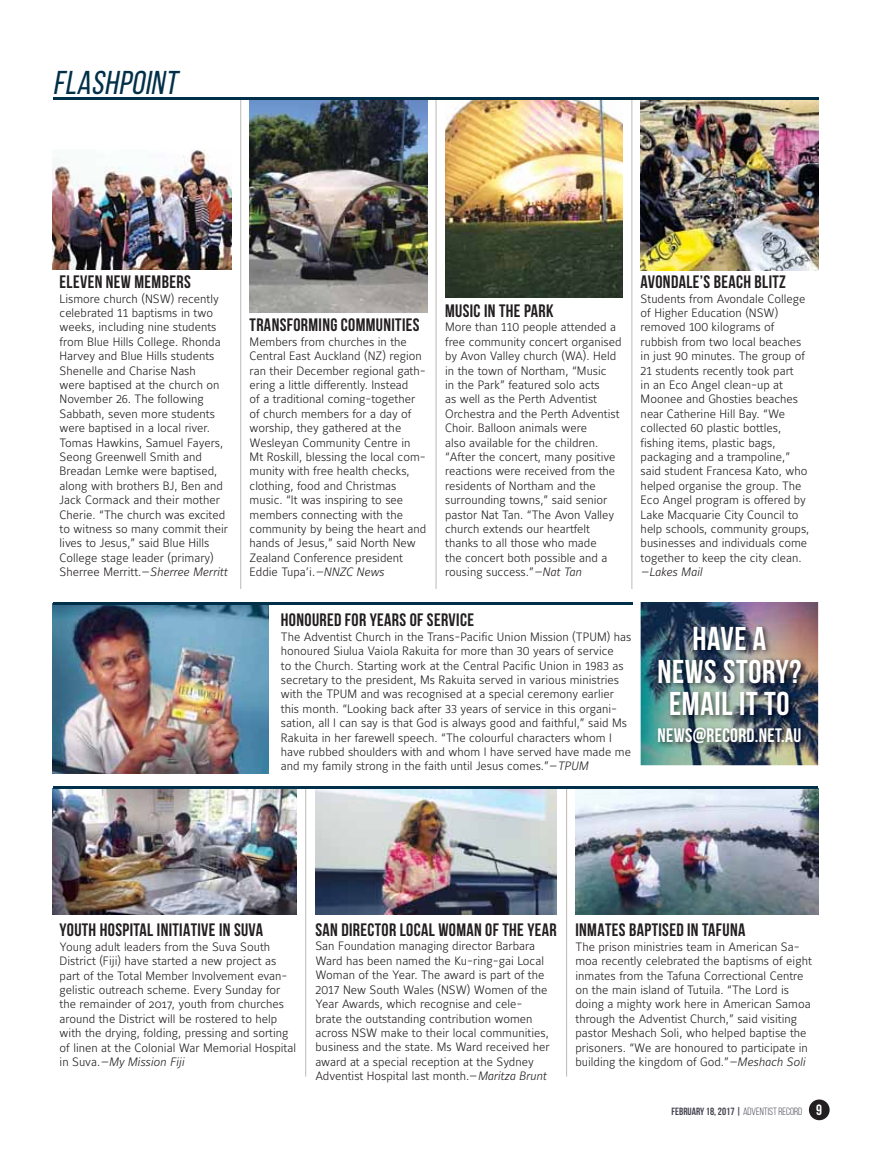
<style>
.page{position:relative;width:871px;height:1151px;background:#fff}
.page>*{position:absolute;margin:0;border:0;box-sizing:border-box;transform-origin:0 0}
.t1{font:700 33px/32.5px "Bebas Neue";letter-spacing:.02em;color:#fff;text-align:center}
.t2{font:italic 33px "Bebas Neue";color:#003049}
.t3{font:700 19.5px "Bebas Neue";letter-spacing:.02em;color:#fff}
.t4{font:700 18px "Bebas Neue";letter-spacing:.02em;color:#231f20}
.t5{font:12px/14.4px "Maurea Light Lf";color:#231f20}
.t6{font:300 12px/14.4px "Maurea";color:#231f20}
.t7{font:italic 300 12px "Maurea";color:#231f20}
.t8{font:700 10.5px "Bebas Neue";color:#444351}
.s1{font-family:"Maurea";font-weight:300;font-style:italic}
.s2{font-style:italic}
.s3{font-weight:400}
.s4{font-size:15px;color:#fff}
</style>
<div class="page">
<img style="left:53px;top:150px;width:178px;height:119px">
<img style="left:249px;top:99px;width:178px;height:213px">
<img style="left:445px;top:99px;width:177px;height:199px">
<img style="left:640px;top:99px;width:178px;height:171px">
<hr style="left:240px;top:97px;width:1px;height:492px;background:#bcbab7">
<hr style="left:436px;top:97px;width:1px;height:492px;background:#bcbab7">
<hr style="left:631px;top:97px;width:1px;height:492px;background:#bcbab7">
<img style="left:640px;top:602px;width:178px;height:163px">
<hr style="left:53px;top:97px;width:765px;height:2px;background:#003049">
<div style="left:808px;top:1099px;width:21px;height:21px;background:#231f20;border-radius:50%"></div>
<img style="left:315px;top:788px;width:242px;height:126px">
<img style="left:53px;top:788px;width:244px;height:126px">
<img style="left:575px;top:788px;width:243px;height:126px">
<img style="left:53px;top:604px;width:216px;height:170px">
<hr style="left:305px;top:788px;width:1px;height:288px;background:#bcbab7">
<hr style="left:566px;top:788px;width:1px;height:288px;background:#bcbab7">
<img style="left:655px;top:624px;width:152px;height:125px">
<hr style="left:53px;top:786px;width:764px;height:2px;background:#003049">
<hr style="left:53px;top:602px;width:579px;height:2px;background:#003049">
<h1 class="t2" style="left:53px;top:63px;width:129px">FLASHPOINT</h1>
<h3 class="t4" style="left:60px;top:271px;width:133px">ELEVEN NEW MEMBERS</h3>
<p class="t5" style="left:60px;top:292px;width:170px">Lismore church (NSW) recently celebrated 11 baptisms in two weeks, including nine students from Blue Hills College. Rhonda<br>Harvey and Blue Hills students<br>Shenelle and Charise Nash<br>were baptised at the church on<br>November 26. The following<br>Sabbath, seven more students were baptised in a local river.<br>Tomas Hawkins, Samuel Fayers,<br>Seong Greenwell Smith and<br>Breadan Lemke were baptised, along with brothers BJ, Ben and<br>Jack Cormack and their mother<br>Cherie. “The church was excited to witness so many commit their lives to Jesus,” said Blue Hills<br>College stage leader (primary)<br>Sherree Merritt.—<span class="s1">Sherree Merritt</span></p>
<h3 class="t4" style="left:445px;top:300px;width:110px">MUSIC IN THE PARK</h3>
<h3 class="t4" style="left:249px;top:315px;width:171px">TRANSFORMING COMMUNITIES</h3>
<p class="t6" style="left:249px;top:335px;width:178px">Members from churches in the<br>Central East Auckland (NZ) region ran their December regional gath&shy;ering a little differently. Instead<br>of a traditional coming-together of church members for a day of worship, they gathered at the<br>Wesleyan Community Centre in<br>Mt Roskill, blessing the local com&shy;munity with free health checks, clothing, food and Christmas music. “It was inspiring to see members connecting with the community by being the heart and hands of Jesus,” said North New<br>Zealand Conference president<br>Eddie Tupa’i.<span class="s2">—NNZC News</span></p>
<p class="t5" style="left:445px;top:321px;width:178px">More than 110 people attended a free community concert organised by Avon Valley church (WA). Held in the town of Northam, “Music<br>in the Park” featured solo acts<br>as well as the Perth Adventist<br>Orchestra and the Perth Adventist<br>Choir. Balloon animals were<br>also available for the children. “After the concert, many positive reactions were received from the residents of Northam and the surrounding towns,” said senior pastor Nat Tan. “The Avon Valley church extends our heartfelt thanks to all those who made<br>the concert both possible and a rousing success.”<span class="s1">—Nat Tan</span></p>
<h3 class="t4" style="left:640px;top:271px;width:147px">AVONDALE’S BEACH BLITZ</h3>
<p class="t5" style="left:640px;top:292px;width:170px">Students from Avondale College of Higher Education (NSW) removed 100 kilograms of rubbish from two local beaches in just 90 minutes. The group of<br>21 students recently took part<br>in an Eco Angel clean-up at<br>Moonee and Ghosties beaches near Catherine Hill Bay. “We collected 60 plastic bottles, fishing items, plastic bags, packaging and a trampoline,” said student Francesa Kato, who helped organise the group. The<br>Eco Angel program is offered by<br>Lake Macquarie City Council to help schools, community groups, businesses and individuals come together to keep the city clean.</p>
<p class="t7" style="left:640px;top:566px;width:63px">—Lakes Mail</p>
<h3 class="t4" style="left:281px;top:610px;width:194px">HONOURED FOR YEARS OF SERVICE</h3>
<p class="t5" style="left:281px;top:630px;width:352px">The Adventist Church in the Trans-Pacific Union Mission (TPUM) has honoured Siulua Vaiola Rakuita for more than 30 years of service<br>to the Church. Starting work at the Central Pacific Union in 1983 as secretary to the president, Ms Rakuita served in various ministries with the TPUM and was recognised at a special ceremony earlier this month. “Looking back after 33 years of service in this organi&shy;sation, all I can say is that God is always good and faithful,” said Ms Rakuita in her farewell speech. “The colourful characters whom I have rubbed shoulders with and whom I have served have made me and my family strong in the faith until Jesus comes.”—<span class="s1">TPUM</span></p>
<h1 class="t1" style="left:657px;top:622px;width:145px">HAVE A<br>NEWS STORY?<br>EMAIL IT TO</h1>
<h2 class="t3" style="left:657px;top:723px;width:145px">NEWS@RECORD.NET.AU</h2>
<h3 class="t4" style="left:60px;top:919px;width:205px">YOUTH HOSPITAL INITIATIVE IN SUVA</h3>
<p class="t6" style="left:60px;top:940px;width:238px">Young adult leaders from the Suva South District (Fiji) have started a new project as part of the Total Member Involvement evan&shy;gelistic outreach scheme. Every Sunday for the remainder of 2017, youth from churches around the District will be rostered to help with the drying, folding, pressing and sorting of linen at the Colonial War Memorial Hospital in Suva.<span class="s2">—My Mission Fiji</span></p>
<h3 class="t4" style="left:315px;top:919px;width:243px">SAN DIRECTOR LOCAL WOMAN OF THE YEAR</h3>
<p class="t5" style="left:315px;top:940px;width:236px">San Foundation managing director Barbara Ward has been named the Ku-ring-gai Local Woman of the Year. The award is part of the 2017 New South Wales (NSW) Women of the Year Awards, which recognise and cele&shy;brate the outstanding contribution women across NSW make to their local communities, business and the state. Ms Ward received her award at a special reception at the Sydney Adventist Hospital last month.—<span class="s1">Maritza Brunt</span></p>
<h3 class="t4" style="left:575px;top:919px;width:171px">INMATES BAPTISED IN TAFUNA</h3>
<p class="t5" style="left:575px;top:940px;width:238px">The prison ministries team in American Sa&shy;moa recently celebrated the baptisms of eight inmates from the Tafuna Correctional Centre on the main island of Tutuila. “The Lord is doing a mighty work here in American Samoa through the Adventist Church,” said visiting pastor Meshach Soli, who helped baptise the prisoners. “We are honoured to participate in building the kingdom of God.”<span class="s1">—Meshach Soli</span></p>
<p class="t8" style="left:671px;top:1105px;width:152px">FEBRUARY 18, 2017 | <span class="s3">ADVENTIST RECORD</span> <span class="s4">9</span></p>
</div>
